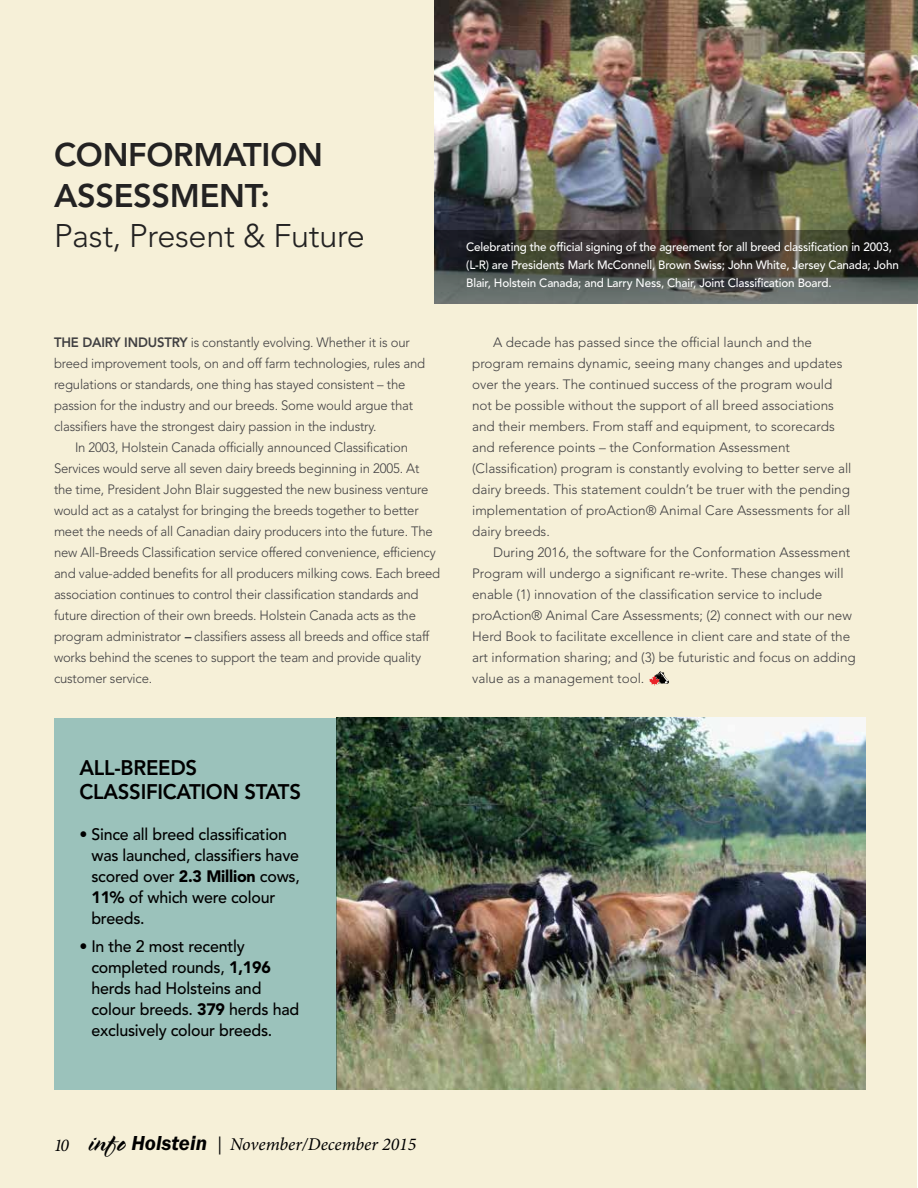
<style>
.page{position:relative;width:918px;height:1188px;background:#fff}
.page>*{position:absolute;margin:0;border:0;box-sizing:border-box;transform-origin:0 0}
.t1{font:800 32.55px/40.5px "Avenir LT Std";letter-spacing:-.01em;color:#232222}
.t2{font:300 32.55px "Avenir LT Std";letter-spacing:-.01em;color:#232222}
.t3{font:800 21px/24px "Avenir LT Std";letter-spacing:-.015em;color:#000}
.t4{font:italic 18px "Minion Pro";letter-spacing:-.005em;color:#000}
.t5{font:500 16.5px/21px "Avenir LT Std";letter-spacing:-.015em;color:#000}
.t6{font:300 13.5px/21px "Avenir LT Std";letter-spacing:-.015em;color:#414042}
.t7{font:500 12px/18px "Avenir LT Std";letter-spacing:-.015em;color:#fff}
.s1{font-weight:800}
.s2{font-weight:800;font-style:italic}
.s3{font-weight:900}
.s4{font-family:"Spring LP Std";font-style:normal;font-size:27px}
.s5{font-family:"ITC Franklin Gothic Std";font-weight:600;font-size:21px}
</style>
<div class="page">
<div style="left:0;top:0;width:917px;height:1188px;background:#f6f0d8"></div>
<svg style="left:649px;top:671px;width:20px;height:14px"></svg>
<img style="left:434px;top:0;width:484px;height:230px">
<svg style="left:434px;top:230px;width:484px;height:74px;background:#444541"></svg>
<img style="left:336px;top:718px;width:529px;height:371px">
<div style="left:54px;top:718px;width:282px;height:371px;background:#9bc2bb"></div>
<h1 class="t1" style="left:54px;top:135px;width:270px">CONFORMATION<br>ASSESSMENT:</h1>
<h1 class="t2" style="left:54px;top:217px;width:313px">Past, Present &amp; Future</h1>
<p class="t6" style="left:54px;top:332px;width:373px"><span class="s1">THE DAIRY INDUSTRY</span> is constantly evolving. Whether it is our breed improvement tools, on and off farm technologies, rules and regulations or standards, one thing has stayed consistent – the passion for the industry and our breeds. Some would argue that classifiers have the strongest dairy passion in the industry.</p>
<p class="t6" style="left:54px;top:437px;width:388px;text-indent:21px">In 2003, Holstein Canada officially announced Classification Services would serve all seven dairy breeds beginning in 2005. At the time, President John Blair suggested the new business venture would act as a catalyst for bringing the breeds together to better meet the needs of all Canadian dairy producers into the future. The new All-Breeds Classification service offered convenience, efficiency and value-added benefits for all producers milking cows. Each breed association continues to control their classification standards and future direction of their own breeds. Holstein Canada acts as the program administrator <span class="s2">–</span> classifiers assess all breeds and office staff works behind the scenes to support the team and provide quality customer service.</p>
<p class="t7" style="left:466px;top:239px;width:434px">Celebrating the official signing of the agreement for all breed classification in 2003, (L-R) are Presidents Mark McConnell, Brown Swiss; John White, Jersey Canada; John<br>Blair, Holstein Canada; and Larry Ness, Chair, Joint Classification Board.</p>
<p class="t6" style="left:472px;top:332px;width:381px;text-indent:21px">A decade has passed since the official launch and the program remains dynamic, seeing many changes and updates over the years. The continued success of the program would not be possible without the support of all breed associations and their members. From staff and equipment, to scorecards and reference points – the Conformation Assessment (Classification) program is constantly evolving to better serve all dairy breeds. This statement couldn’t be truer with the pending implementation of proAction® Animal Care Assessments for all dairy breeds.</p>
<p class="t6" style="left:472px;top:542px;width:385px;text-indent:21px">During 2016, the software for the Conformation Assessment Program will undergo a significant re-write. These changes will enable (1) innovation of the classification service to include proAction® Animal Care Assessments; (2) connect with our new Herd Book to facilitate excellence in client care and state of the art information sharing; and (3) be futuristic and focus on adding value as a management tool.</p>
<h2 class="t3" style="left:79px;top:756px;width:223px">ALL-BREEDS<br>CLASSIFICATION STATS</h2>
<p class="t5" style="left:91px;top:825px;width:210px;text-indent:-12px">• Since all breed classification was launched, classifiers have scored over <span class="s3">2.3 Million</span> cows,<br><span class="s3">11%</span> of which were colour breeds.</p>
<p class="t5" style="left:91px;top:936px;width:209px;text-indent:-12px">• In the 2 most recently completed rounds, <span class="s3">1,196 </span>herds had Holsteins and colour breeds. <span class="s3">379</span> herds had exclusively colour breeds.</p>
<h3 class="t4" style="left:54px;top:1132px;width:364px">10 <span class="s4">info</span> <span class="s5">Holstein</span> | November/December 2015</h3>
</div>
